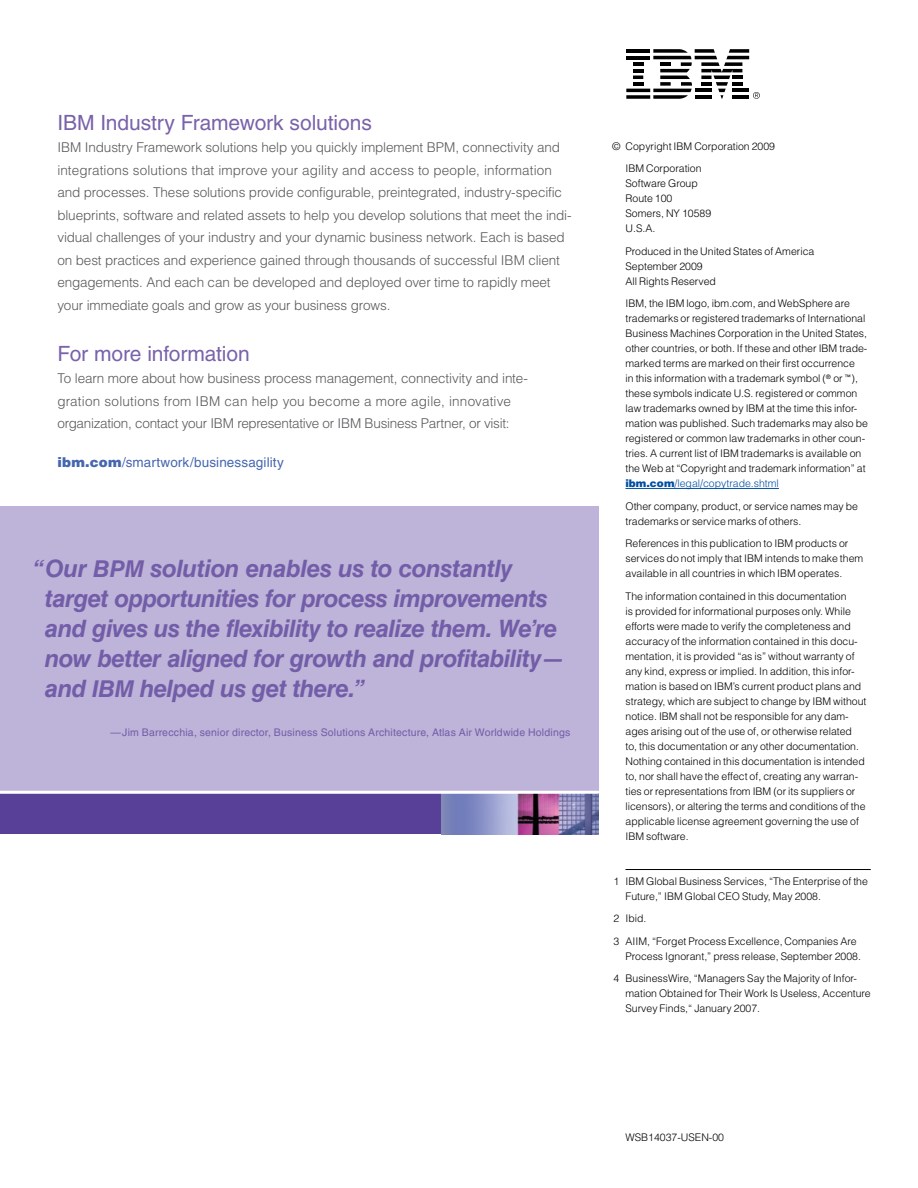
<style>
.page{position:relative;width:918px;height:1188px;background:#fff}
.page>*{position:absolute;margin:0;border:0;box-sizing:border-box;transform-origin:0 0}
.Text_-_body{font:italic 700 24px/30px "Helvetica LT Std";letter-spacing:-.025em;color:#725da8}
.Text_-_subhead_secon{font:21px "Helvetica LT Std";letter-spacing:-.005em;color:#7962aa}
.Text_-_body-2{font:300 13.5px/22.5px "Helvetica LT Std";letter-spacing:-.01em;color:#58595b}
.Text_-_body-3{font:13.5px "Helvetica LT Std";letter-spacing:.01em;color:#4666b0}
.Sign-off_text{font:300 10.5px/15px "Helvetica LT Std";color:#000}
.Text_-_body-4{font:10.5px "Helvetica LT Std";letter-spacing:.015em;color:#725da8}
.G-number{font:300 10.5px "Helvetica LT Std";color:#000}
.s1{font-weight:900}
.s2{font-size:23.25px}
.s3{font-weight:900;color:#004fa3}
.s4{color:#004fa3}
</style>
<div class="page">
<div style="left:0;top:506px;width:598px;height:285px;background:#beb3d8"></div>
<div style="left:0;top:794px;width:442px;height:40px;background:#584099"></div>
<img style="left:441px;top:794px;width:157px;height:40px">
<hr style="left:626px;top:488px;width:153px;height:1px;background:#004fa3">
<hr style="left:626px;top:869px;width:245px;height:1px;background:#000">
<svg style="left:626px;top:49px;width:134px;height:50px"></svg>
<p class="Text_-_subhead_secon" style="left:57px;top:110px;width:316px">IBM Industry Framework solutions</p>
<p class="Text_-_body-2" style="left:57px;top:136px;width:516px">IBM Industry Framework solutions help you quickly implement BPM, connectivity and integrations solutions that improve your agility and access to people, information and processes. These solutions provide configurable, preintegrated, industry-specific blueprints, software and related assets to help you develop solutions that meet the indi&shy;vidual challenges of your industry and your dynamic business network. Each is based on best practices and experience gained through thousands of successful IBM client engagements. And each can be developed and deployed over time to rapidly meet your immediate goals and grow as your business grows.</p>
<p class="Text_-_subhead_secon" style="left:57px;top:341px;width:194px">For more information</p>
<p class="Text_-_body-2" style="left:57px;top:367px;width:472px">To learn more about how business process management, connectivity and inte&shy;gration solutions from IBM can help you become a more agile, innovative organization, contact your IBM representative or IBM Business Partner, or visit:</p>
<p class="Text_-_body-3" style="left:57px;top:455px;width:228px"><span class="s1">ibm.com</span>/smartwork/businessagility</p>
<p class="Text_-_body" style="left:45px;top:554px;width:522px;text-indent:-12px">“Our <span class="s2">BPM</span> solution enables us to constantly target opportunities for process improvements and gives us the flexibility to realize them. We’re now better aligned for growth and profitability— and <span class="s2">IBM</span> helped us get there.”</p>
<p class="Text_-_body-4" style="left:111px;top:727px;width:461px">—Jim Barrecchia, senior director, Business Solutions Architecture, Atlas Air Worldwide Holdings</p>
<p class="Sign-off_text" style="left:612px;top:139px;width:165px">© Copyright IBM Corporation 2009</p>
<p class="Sign-off_text" style="left:626px;top:161px;width:87px">IBM Corporation<br>Software Group<br>Route 100<br>Somers, NY 10589<br>U.S.A.</p>
<p class="Sign-off_text" style="left:626px;top:244px;width:190px">Produced in the United States of America<br>September 2009<br>All Rights Reserved</p>
<p class="Sign-off_text" style="left:625px;top:296px;width:244px">IBM, the IBM logo, ibm.com, and WebSphere are trademarks or registered trademarks of International Business Machines Corporation in the United States, other countries, or both. If these and other IBM trade&shy;marked terms are marked on their first occurrence<br>in this information with a trademark symbol (<sup>®</sup> or <sup>™</sup>), these symbols indicate U.S. registered or common law trademarks owned by IBM at the time this infor&shy;mation was published. Such trademarks may also be registered or common law trademarks in other coun&shy;tries. A current list of IBM trademarks is available on the Web at “Copyright and trademark information” at <span class="s3">ibm.com</span><span class="s4">/legal/copytrade.shtml</span></p>
<p class="Sign-off_text" style="left:625px;top:499px;width:234px">Other company, product, or service names may be trademarks or service marks of others.</p>
<p class="Sign-off_text" style="left:625px;top:536px;width:239px">References in this publication to IBM products or services do not imply that IBM intends to make them available in all countries in which IBM operates.</p>
<p class="Sign-off_text" style="left:625px;top:589px;width:243px">The information contained in this documentation<br>is provided for informational purposes only. While efforts were made to verify the completeness and accuracy of the information contained in this docu&shy;mentation, it is provided “as is” without warranty of any kind, express or implied. In addition, this infor&shy;mation is based on IBM’s current product plans and strategy, which are subject to change by IBM without notice. IBM shall not be responsible for any dam&shy;ages arising out of the use of, or otherwise related<br>to, this documentation or any other documentation.<br>Nothing contained in this documentation is intended to, nor shall have the effect of, creating any warran&shy;ties or representations from IBM (or its suppliers or licensors), or altering the terms and conditions of the applicable license agreement governing the use of IBM software.</p>
<p class="Sign-off_text" style="left:626px;top:874px;width:244px;text-indent:-12px">1 IBM Global Business Services, “The Enterprise of the<br>Future,” IBM Global CEO Study, May 2008.</p>
<p class="Sign-off_text" style="left:614px;top:911px;width:35px">2 Ibid.</p>
<p class="Sign-off_text" style="left:626px;top:934px;width:237px;text-indent:-12px">3 AIIM, “Forget Process Excellence, Companies Are<br>Process Ignorant,” press release, September 2008.</p>
<p class="Sign-off_text" style="left:626px;top:971px;width:247px;text-indent:-12px">4 BusinessWire, “Managers Say the Majority of Infor&shy;mation Obtained for Their Work Is Useless, Accenture<br>Survey Finds,“ January 2007.</p>
<p class="G-number" style="left:626px;top:1130px;width:100px">WSB14037-USEN-00</p>
</div>
